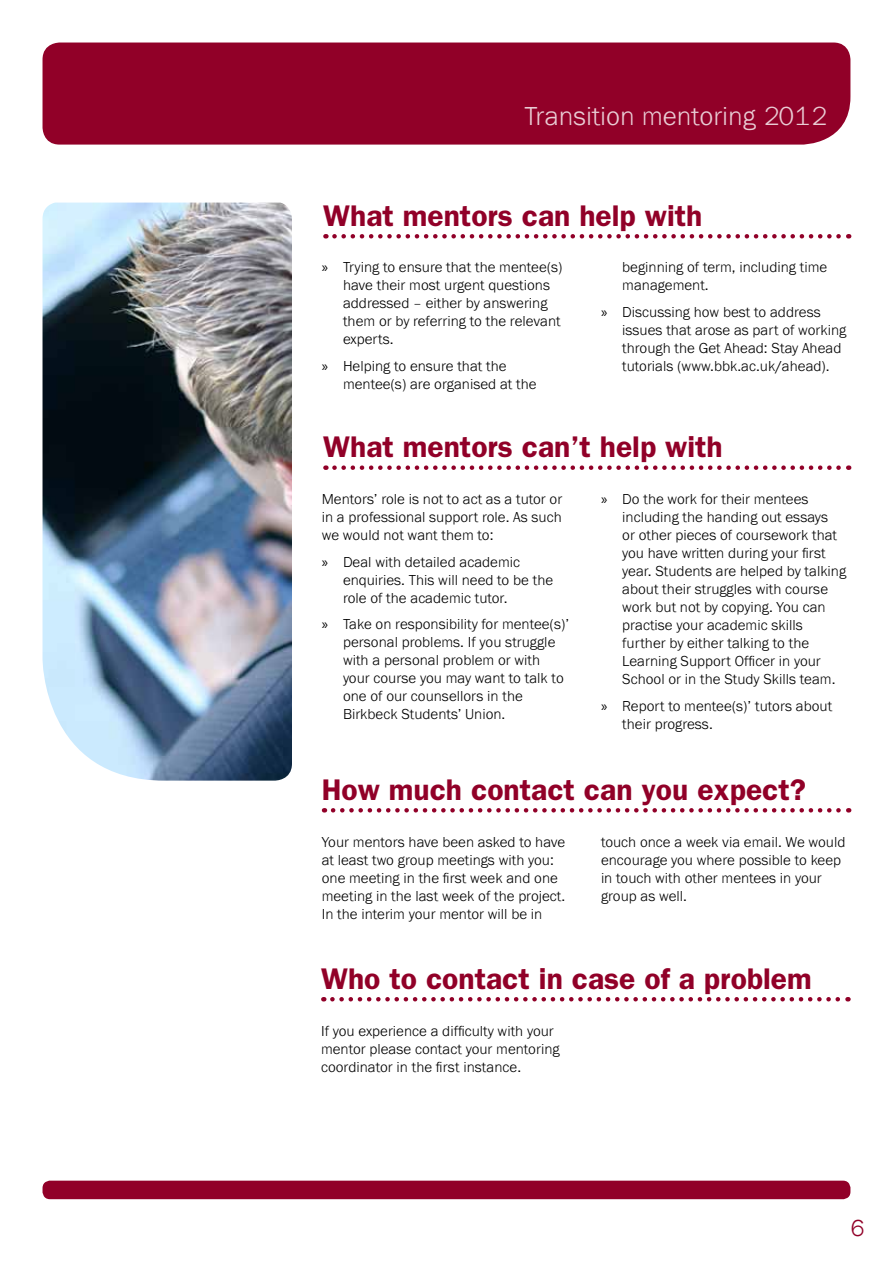
<style>
.page{position:relative;width:893px;height:1263px;background:#fff}
.page>*{position:absolute;margin:0;border:0;box-sizing:border-box;transform-origin:0 0}
.t1{font:600 30px "Franklin Gothic";color:#910028}
.t2{font:300 27px "Franklin Got URWT";color:#e9ccd4}
.t3{font:300 24px "Franklin Got URWT";color:#910028}
.t4{font:300 15px/18px "Franklin Got URWT";color:#000}
.s1{font-family:"Myriad Pro";font-weight:400}
</style>
<div class="page">
<div style="left:43px;top:43px;width:807px;height:102px;background:#910028"></div>
<img style="left:43px;top:203px;width:249px;height:578px">
<div style="left:43px;top:1180px;width:807px;height:19px;background:#910028;border-radius:7px"></div>
<svg style="left:334px;top:234px;width:515px;height:5px"></svg>
<svg style="left:334px;top:465px;width:515px;height:5px"></svg>
<svg style="left:333px;top:808px;width:516px;height:4px"></svg>
<svg style="left:332px;top:997px;width:516px;height:4px"></svg>
<h2 class="t2" style="left:524px;top:101px;width:303px">Transition mentoring 2012</h2>
<h1 class="t1" style="left:323px;top:197px;width:381px">What mentors can help with</h1>
<p class="t4" style="left:343px;top:258px;width:221px;text-indent:-21px"><span class="s1">»</span> Trying to ensure that the mentee(s) have their most urgent questions addressed – either by answering them or by referring to the relevant experts.</p>
<p class="t4" style="left:343px;top:357px;width:195px;text-indent:-21px"><span class="s1">»</span> Helping to ensure that the mentee(s) are organised at the</p>
<p class="t4" style="left:622px;top:258px;width:207px">beginning of term, including time management.</p>
<p class="t4" style="left:622px;top:303px;width:226px;text-indent:-21px"><span class="s1">»</span> Discussing how best to address issues that arose as part of working through the Get Ahead: Stay Ahead tutorials (www.bbk.ac.uk/ahead).</p>
<h1 class="t1" style="left:323px;top:429px;width:401px">What mentors can’t help with</h1>
<p class="t4" style="left:322px;top:490px;width:242px;text-align:justify">Mentors’ role is not to act as a tutor or in a professional support role. As such we would not want them to:</p>
<p class="t4" style="left:343px;top:553px;width:212px;text-indent:-21px"><span class="s1">»</span> Deal with detailed academic enquiries. This will need to be the role of the academic tutor.</p>
<p class="t4" style="left:343px;top:615px;width:228px;text-indent:-21px"><span class="s1">»</span> Take on responsibility for mentee(s)’ personal problems. If you struggle with a personal problem or with your course you may want to talk to one of our counsellors in the<br>Birkbeck Students’ Union.</p>
<p class="t4" style="left:622px;top:490px;width:225px;text-indent:-21px"><span class="s1">»</span> Do the work for their mentees including the handing out essays<br>or other pieces of coursework that you have written during your first year. Students are helped by talking about their struggles with course work but not by copying. You can practise your academic skills further by either talking to the<br>Learning Support Officer in your<br>School or in the Study Skills team.</p>
<p class="t4" style="left:622px;top:697px;width:211px;text-indent:-21px"><span class="s1">»</span> Report to mentee(s)’ tutors about their progress.</p>
<h1 class="t1" style="left:322px;top:771px;width:486px">How much contact can you expect?</h1>
<p class="t4" style="left:322px;top:833px;width:245px">Your mentors have been asked to have at least two group meetings with you: one meeting in the first week and one meeting in the last week of the project.<br>In the interim your mentor will be in</p>
<p class="t4" style="left:601px;top:833px;width:246px">touch once a week via email. We would encourage you where possible to keep in touch with other mentees in your group as well.</p>
<h1 class="t1" style="left:321px;top:960px;width:492px">Who to contact in case of a problem</h1>
<p class="t4" style="left:321px;top:1022px;width:240px">If you experience a difficulty with your mentor please contact your mentoring coordinator in the first instance.</p>
<h3 class="t3" style="left:850px;top:1215px;width:16px">6</h3>
</div>
